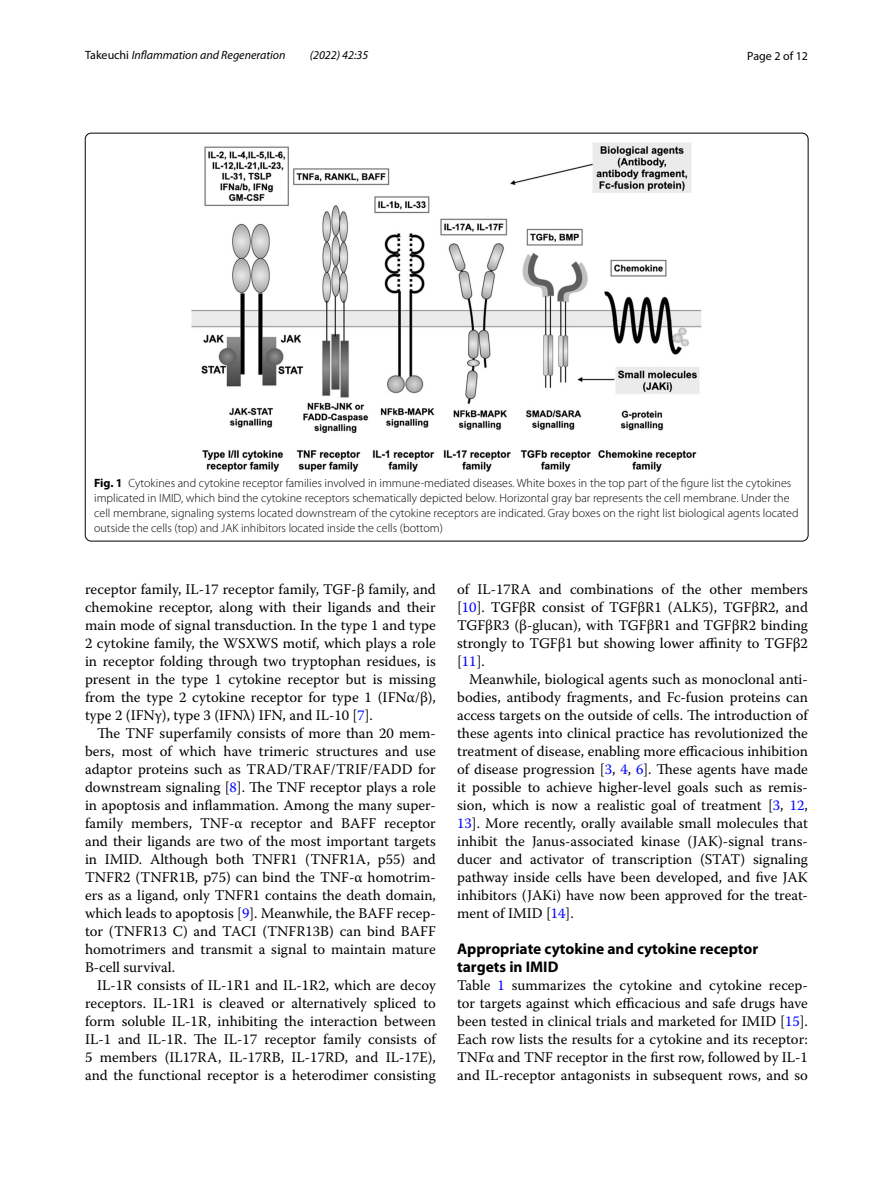
<style>
.page{position:relative;width:893px;height:1187px;background:#fff}
.page>*{position:absolute;margin:0;border:0;box-sizing:border-box;transform-origin:0 0}
.t1{font:700 15.45px/18px "Myriad Pro";color:#000}
.t2{font:14.7px/18px "Warnock Pro";color:#000;text-align:justify}
.t3{font:300 12px/15px "Myriad Pro";color:#000}
.t4{font:italic 12px "Myriad Pro";color:#000}
.t5{font:12px "Myriad Pro";color:#000}
.s1{font-style:normal}
.s2{font-weight:700}
.s3{color:#00f}
</style>
<div class="page">
<img style="left:191px;top:142px;width:511px;height:329px">
<p class="t4" style="left:85px;top:48px;width:202px"><span class="s1">Takeuchi</span> Inflammation and Regeneration</p>
<p class="t4" style="left:310px;top:48px;width:60px">(2022) 42:35</p>
<p class="t5" style="left:747px;top:48px;width:62px">Page 2 of 12</p>
<p class="t3" style="left:94px;top:475px;width:706px"><span class="s2">Fig. 1</span> Cytokines and cytokine receptor families involved in immune-mediated diseases. White boxes in the top part of the figure list the cytokines implicated in IMID, which bind the cytokine receptors schematically depicted below. Horizontal gray bar represents the cell membrane. Under the cell membrane, signaling systems located downstream of the cytokine receptors are indicated. Gray boxes on the right list biological agents located outside the cells (top) and JAK inhibitors located inside the cells (bottom)</p>
<p class="t2" style="left:85px;top:580px;width:352px">receptor family, IL-17 receptor family, TGF-β family, and chemokine receptor, along with their ligands and their main mode of signal transduction. In the type 1 and type 2 cytokine family, the WSXWS motif, which plays a role in receptor folding through two tryptophan residues, is present in the type 1 cytokine receptor but is missing from the type 2 cytokine receptor for type 1 (IFNα/β), type 2 (IFNγ), type 3 (IFNλ) IFN, and IL-10 [<span class="s3">7</span>].</p>
<p class="t2" style="left:85px;top:724px;width:352px;text-indent:12px">The TNF superfamily consists of more than 20 mem&shy;bers, most of which have trimeric structures and use adaptor proteins such as TRAD/TRAF/TRIF/FADD for downstream signaling [<span class="s3">8</span>]. The TNF receptor plays a role in apoptosis and inflammation. Among the many super&shy;family members, TNF-α receptor and BAFF receptor and their ligands are two of the most important targets in IMID. Although both TNFR1 (TNFR1A, p55) and TNFR2 (TNFR1B, p75) can bind the TNF-α homotrim&shy;ers as a ligand, only TNFR1 contains the death domain, which leads to apoptosis [<span class="s3">9</span>]. Meanwhile, the BAFF recep&shy;tor (TNFR13 C) and TACI (TNFR13B) can bind BAFF homotrimers and transmit a signal to maintain mature B-cell survival.</p>
<p class="t2" style="left:85px;top:976px;width:352px;text-indent:12px">IL-1R consists of IL-1R1 and IL-1R2, which are decoy receptors. IL-1R1 is cleaved or alternatively spliced to form soluble IL-1R, inhibiting the interaction between IL-1 and IL-1R. The IL-17 receptor family consists of 5 members (IL17RA, IL-17RB, IL-17RD, and IL-17E), and the functional receptor is a heterodimer consisting</p>
<p class="t2" style="left:457px;top:580px;width:352px">of IL-17RA and combinations of the other members [<span class="s3">10</span>]. TGFβR consist of TGFβR1 (ALK5), TGFβR2, and TGFβR3 (β-glucan), with TGFβR1 and TGFβR2 binding strongly to TGFβ1 but showing lower affinity to TGFβ2 [<span class="s3">11</span>].</p>
<p class="t2" style="left:457px;top:670px;width:352px;text-indent:12px">Meanwhile, biological agents such as monoclonal anti&shy;bodies, antibody fragments, and Fc-fusion proteins can access targets on the outside of cells. The introduction of these agents into clinical practice has revolutionized the treatment of disease, enabling more efficacious inhibition of disease progression [<span class="s3">3</span>, <span class="s3">4</span>, <span class="s3">6</span>]. These agents have made it possible to achieve higher-level goals such as remis&shy;sion, which is now a realistic goal of treatment [<span class="s3">3</span>, <span class="s3">12</span>, <span class="s3">13</span>]. More recently, orally available small molecules that inhibit the Janus-associated kinase (JAK)-signal trans&shy;ducer and activator of transcription (STAT) signaling pathway inside cells have been developed, and five JAK inhibitors (JAKi) have now been approved for the treat&shy;ment of IMID [<span class="s3">14</span>].</p>
<p class="t1" style="left:457px;top:939px;width:303px">Appropriate cytokine and cytokine receptor targets in IMID</p>
<p class="t2" style="left:457px;top:976px;width:352px">Table <span class="s3">1</span> summarizes the cytokine and cytokine recep&shy;tor targets against which efficacious and safe drugs have been tested in clinical trials and marketed for IMID [<span class="s3">15</span>].<br>Each row lists the results for a cytokine and its receptor:<br>TNFα and TNF receptor in the first row, followed by IL-1 and IL-receptor antagonists in subsequent rows, and so</p>
</div>
